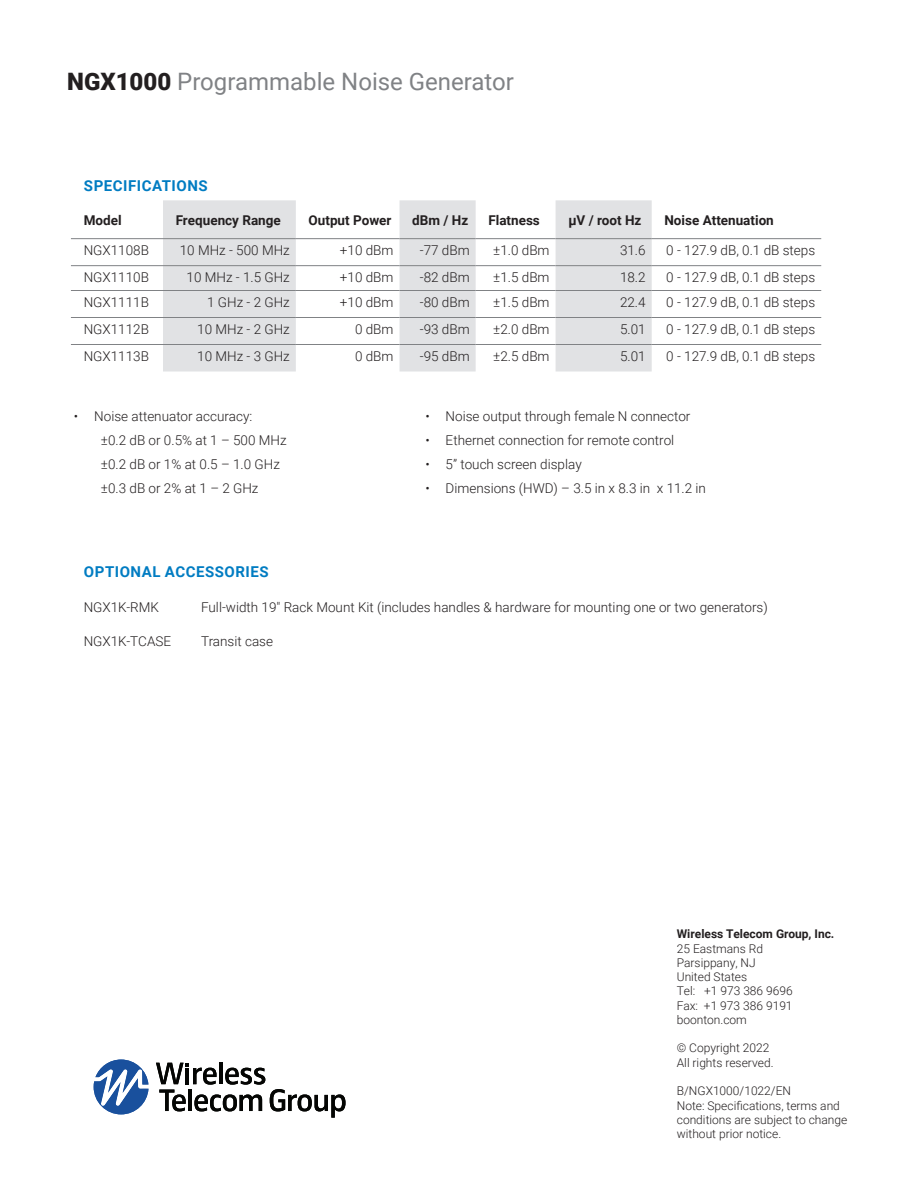
<style>
.page{position:relative;width:918px;height:1188px;background:#fff}
.page>*{position:absolute;margin:0;border:0;box-sizing:border-box;transform-origin:0 0}
.HEADING_01{font:24px "Roboto";color:#808285}
.table_title{font:700 15px "Roboto";letter-spacing:.035em;color:#007cc2}
.body{font:300 13.5px "Roboto";color:#231f20}
.bullets{font:300 13.5px "Roboto";color:#231f20}
.body-2{font:700 13.5px "Roboto";color:#231f20}
.Address_Copyright{font:300 12px/14.2px "Roboto";color:#231f20}
.s1{font-weight:900;color:#231f20}
.s2{font-weight:700}
</style>
<div class="page">
<svg style="left:163px;top:200px;width:489px;height:172px;fill:#e1e2e4"></svg>
<hr style="left:71px;top:265px;width:92px;height:1px;background:#808285">
<hr style="left:163px;top:265px;width:133px;height:1px;background:#808285">
<hr style="left:296px;top:265px;width:104px;height:1px;background:#808285">
<hr style="left:400px;top:265px;width:76px;height:1px;background:#808285">
<hr style="left:476px;top:265px;width:80px;height:1px;background:#808285">
<hr style="left:556px;top:265px;width:96px;height:1px;background:#808285">
<hr style="left:652px;top:265px;width:169px;height:1px;background:#808285">
<hr style="left:71px;top:290px;width:92px;height:1px;background:#808285">
<hr style="left:163px;top:290px;width:133px;height:1px;background:#808285">
<hr style="left:296px;top:290px;width:104px;height:1px;background:#808285">
<hr style="left:400px;top:290px;width:76px;height:1px;background:#808285">
<hr style="left:476px;top:290px;width:80px;height:1px;background:#808285">
<hr style="left:556px;top:290px;width:96px;height:1px;background:#808285">
<hr style="left:652px;top:290px;width:169px;height:1px;background:#808285">
<hr style="left:71px;top:317px;width:92px;height:1px;background:#808285">
<hr style="left:163px;top:317px;width:133px;height:1px;background:#808285">
<hr style="left:296px;top:317px;width:104px;height:1px;background:#808285">
<hr style="left:400px;top:317px;width:76px;height:1px;background:#808285">
<hr style="left:476px;top:317px;width:80px;height:1px;background:#808285">
<hr style="left:556px;top:317px;width:96px;height:1px;background:#808285">
<hr style="left:652px;top:317px;width:169px;height:1px;background:#808285">
<hr style="left:71px;top:344px;width:92px;height:1px;background:#808285">
<hr style="left:163px;top:344px;width:133px;height:1px;background:#808285">
<hr style="left:296px;top:344px;width:104px;height:1px;background:#808285">
<hr style="left:400px;top:344px;width:76px;height:1px;background:#808285">
<hr style="left:476px;top:344px;width:80px;height:1px;background:#808285">
<hr style="left:556px;top:344px;width:96px;height:1px;background:#808285">
<hr style="left:652px;top:344px;width:169px;height:1px;background:#808285">
<hr style="left:71px;top:238px;width:92px;height:1px;background:#808285">
<hr style="left:163px;top:238px;width:133px;height:1px;background:#808285">
<hr style="left:296px;top:238px;width:104px;height:1px;background:#808285">
<hr style="left:400px;top:238px;width:76px;height:1px;background:#808285">
<hr style="left:476px;top:238px;width:80px;height:1px;background:#808285">
<hr style="left:556px;top:238px;width:96px;height:1px;background:#808285">
<hr style="left:652px;top:238px;width:169px;height:1px;background:#808285">
<svg style="left:94px;top:1060px;width:55px;height:54px"></svg>
<svg style="left:156px;top:1063px;width:190px;height:55px"></svg>
<p class="HEADING_01" style="left:67px;top:65px;width:448px"><span class="s1">NGX1000</span> Programmable Noise Generator</p>
<p class="table_title" style="left:84px;top:175px;width:125px">SPECIFICATIONS</p>
<p class="body-2" style="left:84px;top:210px;width:39px">Model</p>
<p class="body-2" style="left:176px;top:210px;width:107px">Frequency Range</p>
<p class="body-2" style="left:309px;top:210px;width:84px">Output Power</p>
<p class="body-2" style="left:412px;top:210px;width:58px">dBm / Hz</p>
<p class="body-2" style="left:488px;top:210px;width:53px">Flatness</p>
<p class="body-2" style="left:568px;top:210px;width:75px">μV / root Hz</p>
<p class="body-2" style="left:664px;top:210px;width:111px">Noise Attenuation</p>
<p class="body" style="left:84px;top:241px;width:67px">NGX1108B</p>
<p class="body" style="left:180px;top:241px;width:111px">10 MHz - 500 MHz</p>
<p class="body" style="left:340px;top:241px;width:55px">+10 dBm</p>
<p class="body" style="left:420px;top:241px;width:51px">-77 dBm</p>
<p class="body" style="left:493px;top:241px;width:58px">±1.0 dBm</p>
<p class="body" style="left:620px;top:241px;width:27px">31.6</p>
<p class="body" style="left:666px;top:241px;width:150px">0 - 127.9 dB, 0.1 dB steps</p>
<p class="body" style="left:84px;top:268px;width:67px">NGX1110B</p>
<p class="body" style="left:187px;top:268px;width:105px">10 MHz - 1.5 GHz</p>
<p class="body" style="left:340px;top:268px;width:55px">+10 dBm</p>
<p class="body" style="left:420px;top:268px;width:51px">-82 dBm</p>
<p class="body" style="left:493px;top:268px;width:58px">±1.5 dBm</p>
<p class="body" style="left:620px;top:268px;width:27px">18.2</p>
<p class="body" style="left:666px;top:268px;width:150px">0 - 127.9 dB, 0.1 dB steps</p>
<p class="body" style="left:84px;top:292px;width:67px">NGX1111B</p>
<p class="body" style="left:207px;top:292px;width:84px">1 GHz - 2 GHz</p>
<p class="body" style="left:340px;top:292px;width:55px">+10 dBm</p>
<p class="body" style="left:420px;top:292px;width:51px">-80 dBm</p>
<p class="body" style="left:493px;top:292px;width:58px">±1.5 dBm</p>
<p class="body" style="left:620px;top:292px;width:27px">22.4</p>
<p class="body" style="left:666px;top:292px;width:150px">0 - 127.9 dB, 0.1 dB steps</p>
<p class="body" style="left:84px;top:319px;width:67px">NGX1112B</p>
<p class="body" style="left:197px;top:319px;width:94px">10 MHz - 2 GHz</p>
<p class="body" style="left:355px;top:319px;width:40px">0 dBm</p>
<p class="body" style="left:420px;top:319px;width:51px">-93 dBm</p>
<p class="body" style="left:493px;top:319px;width:58px">±2.0 dBm</p>
<p class="body" style="left:620px;top:319px;width:27px">5.01</p>
<p class="body" style="left:666px;top:319px;width:150px">0 - 127.9 dB, 0.1 dB steps</p>
<p class="body" style="left:84px;top:346px;width:67px">NGX1113B</p>
<p class="body" style="left:197px;top:346px;width:94px">10 MHz - 3 GHz</p>
<p class="body" style="left:355px;top:346px;width:40px">0 dBm</p>
<p class="body" style="left:420px;top:346px;width:51px">-95 dBm</p>
<p class="body" style="left:493px;top:346px;width:58px">±2.5 dBm</p>
<p class="body" style="left:620px;top:346px;width:27px">5.01</p>
<p class="body" style="left:666px;top:346px;width:150px">0 - 127.9 dB, 0.1 dB steps</p>
<p class="bullets" style="left:74px;top:406px;width:180px">• Noise attenuator accuracy:</p>
<p class="bullets" style="left:101px;top:430px;width:187px">±0.2 dB or 0.5% at 1 – 500 MHz</p>
<p class="bullets" style="left:101px;top:454px;width:180px">±0.2 dB or 1% at 0.5 – 1.0 GHz</p>
<p class="bullets" style="left:101px;top:478px;width:159px">±0.3 dB or 2% at 1 – 2 GHz</p>
<p class="bullets" style="left:425px;top:406px;width:267px">• Noise output through female N connector</p>
<p class="bullets" style="left:425px;top:430px;width:250px">• Ethernet connection for remote control</p>
<p class="bullets" style="left:425px;top:454px;width:158px">• 5” touch screen display</p>
<p class="bullets" style="left:425px;top:478px;width:282px">• Dimensions (HWD) – 3.5 in x 8.3 in x 11.2 in</p>
<p class="table_title" style="left:84px;top:561px;width:186px">OPTIONAL ACCESSORIES</p>
<p class="body" style="left:84px;top:598px;width:77px">NGX1K-RMK</p>
<p class="body" style="left:201px;top:598px;width:568px">Full-width 19" Rack Mount Kit (includes handles &amp; hardware for mounting one or two generators)</p>
<p class="body" style="left:84px;top:632px;width:89px">NGX1K-TCASE</p>
<p class="body" style="left:201px;top:632px;width:73px">Transit case</p>
<p class="Address_Copyright" style="left:677px;top:926px;width:159px"><span class="s2">Wireless Telecom Group, Inc.<br></span>25 Eastmans Rd<br>Parsippany, NJ<br>United States<br>Tel: +1 973 386 9696<br>Fax: +1 973 386 9191 boonton.com</p>
<p class="Address_Copyright" style="left:677px;top:1041px;width:98px">© Copyright 2022<br>All rights reserved.</p>
<p class="Address_Copyright" style="left:677px;top:1083px;width:172px">B/NGX1000/1022/EN<br>Note: Specifications, terms and conditions are subject to change without prior notice.</p>
</div>
